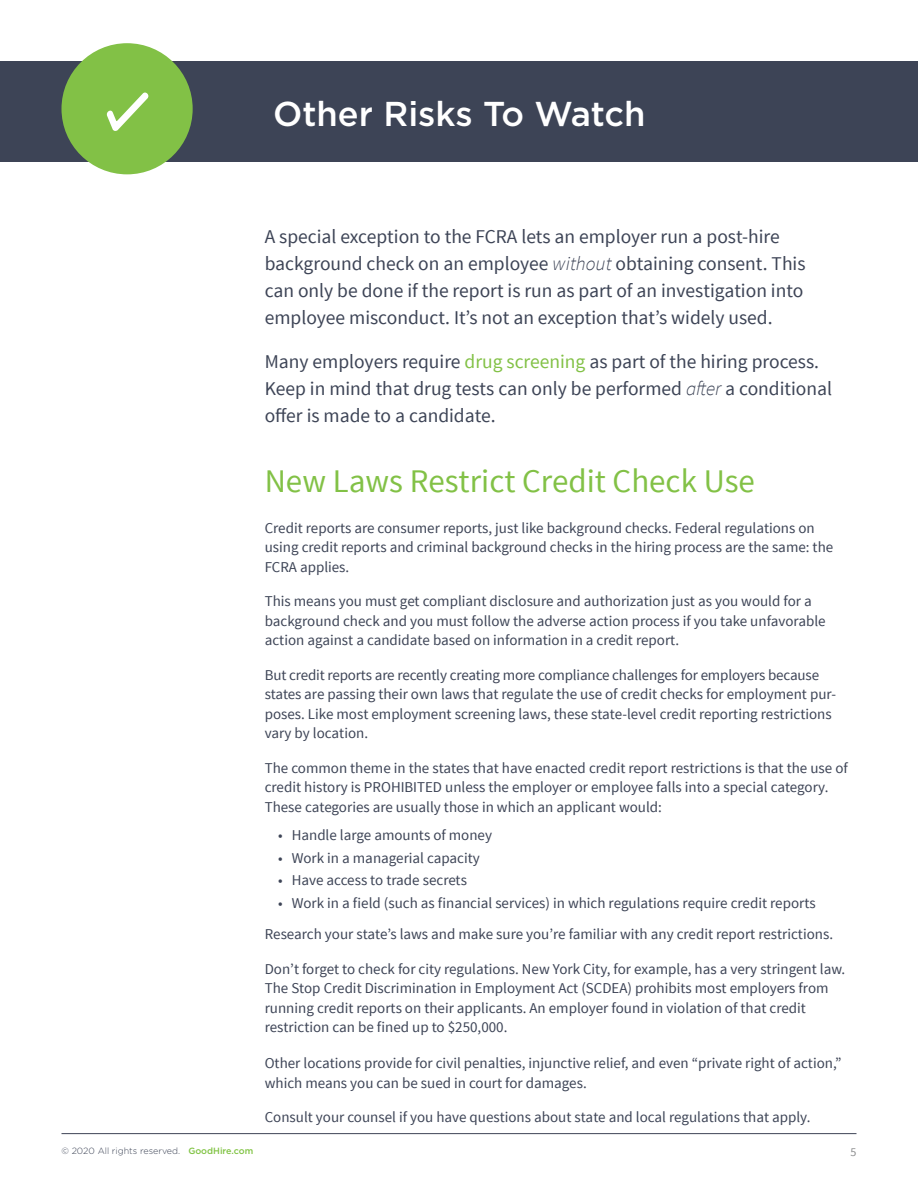
<style>
.page{position:relative;width:918px;height:1188px;background:#fff}
.page>*{position:absolute;margin:0;border:0;box-sizing:border-box;transform-origin:0 0}
.t1{font:500 34.5px "Gotham";color:#fff}
.t2{font:33px "Source Sans Pro";color:#82c146}
.t3{font:19.5px/27px "Source Sans Pro";color:#3d4456}
.t4{font:15px/19.5px "Source Sans Pro";color:#3d4456}
.t5{font:12px "Source Sans Pro";color:#8d8e8f}
.t6{font:300 9px "Gotham";color:#3d4456}
.s1{font-weight:300;font-style:italic}
.s2{color:#82c146}
.s3{font-weight:500;color:#80c343}
</style>
<div class="page">
<hr style="left:62px;top:1133px;width:794px;height:1px;background:#3e4456">
<div style="left:0;top:61px;width:918px;height:101px;background:#3d4456"></div>
<div style="left:61px;top:43px;width:132px;height:131px;background:#82c146;border-radius:50%"></div>
<svg style="left:106px;top:92px;width:43px;height:39px"></svg>
<h1 class="t1" style="left:273px;top:91px;width:374px">Other Risks To Watch</h1>
<p class="t3" style="left:265px;top:224px;width:542px">A special exception to the FCRA lets an employer run a post-hire background check on an employee <span class="s1">without</span> obtaining consent. This can only be done if the report is run as part of an investigation into employee misconduct. It’s not an exception that’s widely used.</p>
<h3 class="t3" style="left:265px;top:348px;width:569px">Many employers require <span class="s2">drug screening</span> as part of the hiring process.<br>Keep in mind that drug tests can only be performed <span class="s1">after</span> a conditional offer is made to a candidate.</h3>
<h2 class="t2" style="left:265px;top:460px;width:492px">New Laws Restrict Credit Check Use</h2>
<p class="t4" style="left:265px;top:518px;width:570px">Credit reports are consumer reports, just like background checks. Federal regulations on using credit reports and criminal background checks in the hiring process are the same: the<br>FCRA applies.</p>
<p class="t4" style="left:265px;top:592px;width:562px">This means you must get compliant disclosure and authorization just as you would for a background check and you must follow the adverse action process if you take unfavorable action against a candidate based on information in a credit report.</p>
<p class="t4" style="left:265px;top:665px;width:573px">But credit reports are recently creating more compliance challenges for employers because states are passing their own laws that regulate the use of credit checks for employment pur&shy;poses. Like most employment screening laws, these state-level credit reporting restrictions vary by location.</p>
<p class="t4" style="left:265px;top:758px;width:585px">The common theme in the states that have enacted credit report restrictions is that the use of credit history is PROHIBITED unless the employer or employee falls into a special category.<br>These categories are usually those in which an applicant would:</p>
<p class="t4" style="left:278px;top:826px;width:215px">• Handle large amounts of money</p>
<p class="t4" style="left:278px;top:848px;width:203px">• Work in a managerial capacity</p>
<p class="t4" style="left:278px;top:871px;width:190px">• Have access to trade secrets</p>
<p class="t4" style="left:265px;top:887px;width:570px;line-height:31.5px;text-align:center">• Work in a field (such as financial services) in which regulations require credit reports<br>Research your state’s laws and make sure you’re familiar with any credit report restrictions.</p>
<p class="t4" style="left:265px;top:959px;width:582px">Don’t forget to check for city regulations. New York City, for example, has a very stringent law.<br>The Stop Credit Discrimination in Employment Act (SCDEA) prohibits most employers from running credit reports on their applicants. An employer found in violation of that credit restriction can be fined up to $250,000.</p>
<p class="t4" style="left:265px;top:1054px;width:578px">Other locations provide for civil penalties, injunctive relief, and even “private right of action,” which means you can be sued in court for damages.</p>
<p class="t4" style="left:265px;top:1108px;width:547px">Consult your counsel if you have questions about state and local regulations that apply.</p>
<p class="t6" style="left:62px;top:1145px;width:193px">© 2020 All rights reserved. <span class="s3">GoodHire.com</span></p>
<p class="t5" style="left:851px;top:1144px;width:7px">5</p>
</div>
